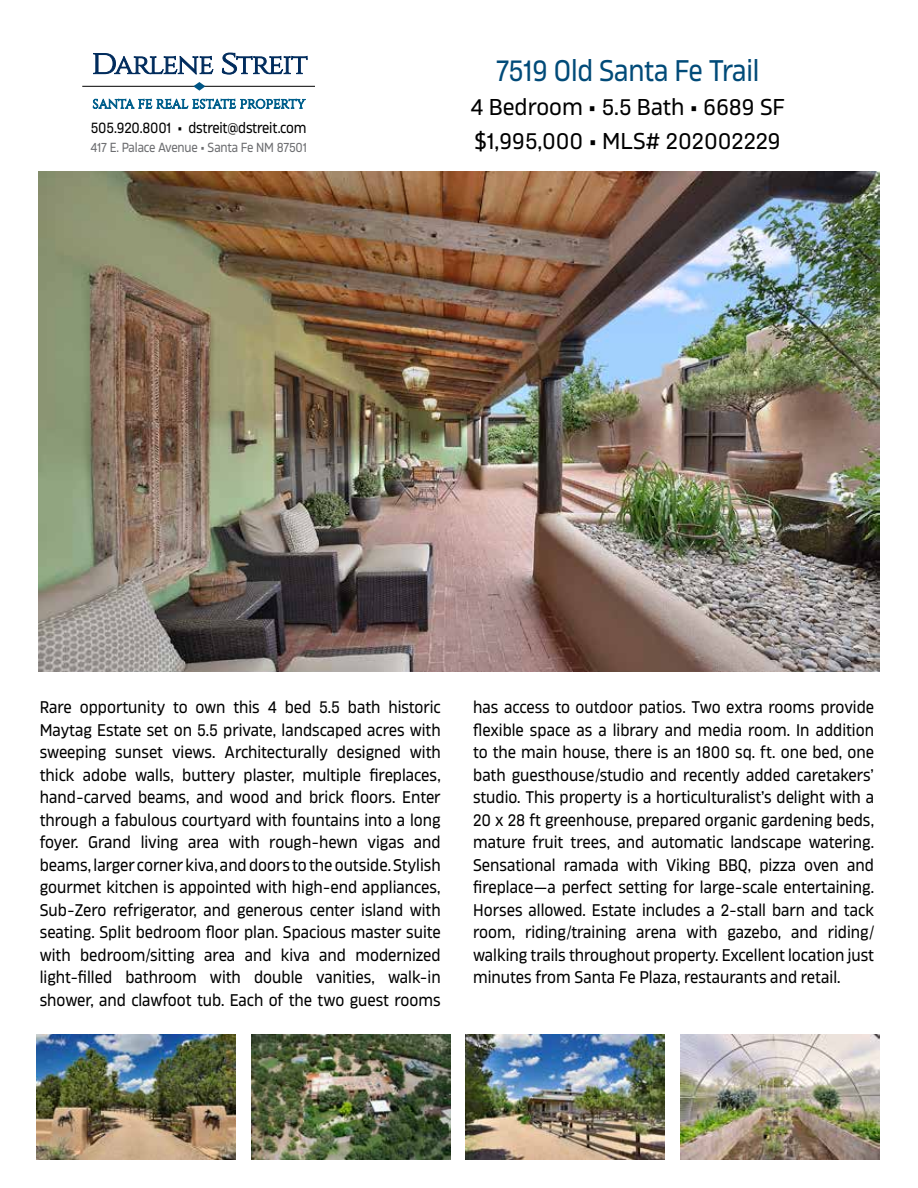
<style>
.page{position:relative;width:918px;height:1188px;background:#fff}
.page>*{position:absolute;margin:0;border:0;box-sizing:border-box;transform-origin:0 0}
.t1{font:29.85px "Karibu";letter-spacing:-.01em;color:#004a78;scale:.93 1}
.t2{font:22.8px/34.2px "Karibu";color:#000}
.t3{font:16.8px/22.5px "Karibu";color:#000;text-align:justify;scale:.95 1}
.t4{font:15px "Karibu";letter-spacing:-.015em;color:#000;scale:.93 1}
.t5{font:13.2px "Karibu";letter-spacing:-.01em;color:#6d6e71;scale:.93 1}
</style>
<div class="page">
<svg style="left:93px;top:53px;width:120px;height:21px"></svg>
<svg style="left:222px;top:53px;width:85px;height:21px"></svg>
<hr style="left:82px;top:86px;width:232px;height:1px;background:#000">
<svg style="left:193px;top:82px;width:12px;height:9px"></svg>
<svg style="left:93px;top:99px;width:213px;height:10px"></svg>
<img style="left:38px;top:171px;width:841px;height:501px">
<img style="left:37px;top:1035px;width:199px;height:124px">
<img style="left:251px;top:1035px;width:199px;height:124px">
<img style="left:466px;top:1035px;width:199px;height:124px">
<img style="left:680px;top:1035px;width:199px;height:124px">
<p class="t4" style="left:91px;top:119px;width:234px">505.920.8001 • dstreit@dstreit.com</p>
<p class="t5" style="left:90px;top:139px;width:234px">417 E. Palace Avenue • Santa Fe NM 87501</p>
<h1 class="t1" style="left:496px;top:52px;width:285px">7519 Old Santa Fe Trail</h1>
<h2 class="t2" style="left:470px;top:89px;width:316px">4 Bedroom • 5.5 Bath • 6689 SF $1,995,000 • MLS# 202002229</h2>
<p class="t3" style="left:40px;top:696px;width:424px">Rare opportunity to own this 4 bed 5.5 bath historic Maytag Estate set on 5.5 private, landscaped acres with sweeping sunset views. Architecturally designed with thick adobe walls, buttery plaster, multiple fireplaces, hand-carved beams, and wood and brick floors. Enter through a fabulous courtyard with fountains into a long foyer. Grand living area with rough-hewn vigas and beams, larger corner kiva, and doors to the outside. Stylish gourmet kitchen is appointed with high-end appliances, Sub-Zero refrigerator, and generous center island with seating. Split bedroom floor plan. Spacious master suite with bedroom/sitting area and kiva and modernized light-filled bathroom with double vanities, walk-in shower, and clawfoot tub. Each of the two guest rooms</p>
<p class="t3" style="left:473px;top:696px;width:424px">has access to outdoor patios. Two extra rooms provide flexible space as a library and media room. In addition to the main house, there is an 1800 sq. ft. one bed, one bath guesthouse/studio and recently added caretakers’ studio. This property is a horticulturalist’s delight with a 20 x 28 ft greenhouse, prepared organic gardening beds, mature fruit trees, and automatic landscape watering.<br>Sensational ramada with Viking BBQ, pizza oven and fireplace—a perfect setting for large-scale entertaining.<br>Horses allowed. Estate includes a 2-stall barn and tack room, riding/training arena with gazebo, and riding/ walking trails throughout property. Excellent location just minutes from Santa Fe Plaza, restaurants and retail.</p>
</div>
